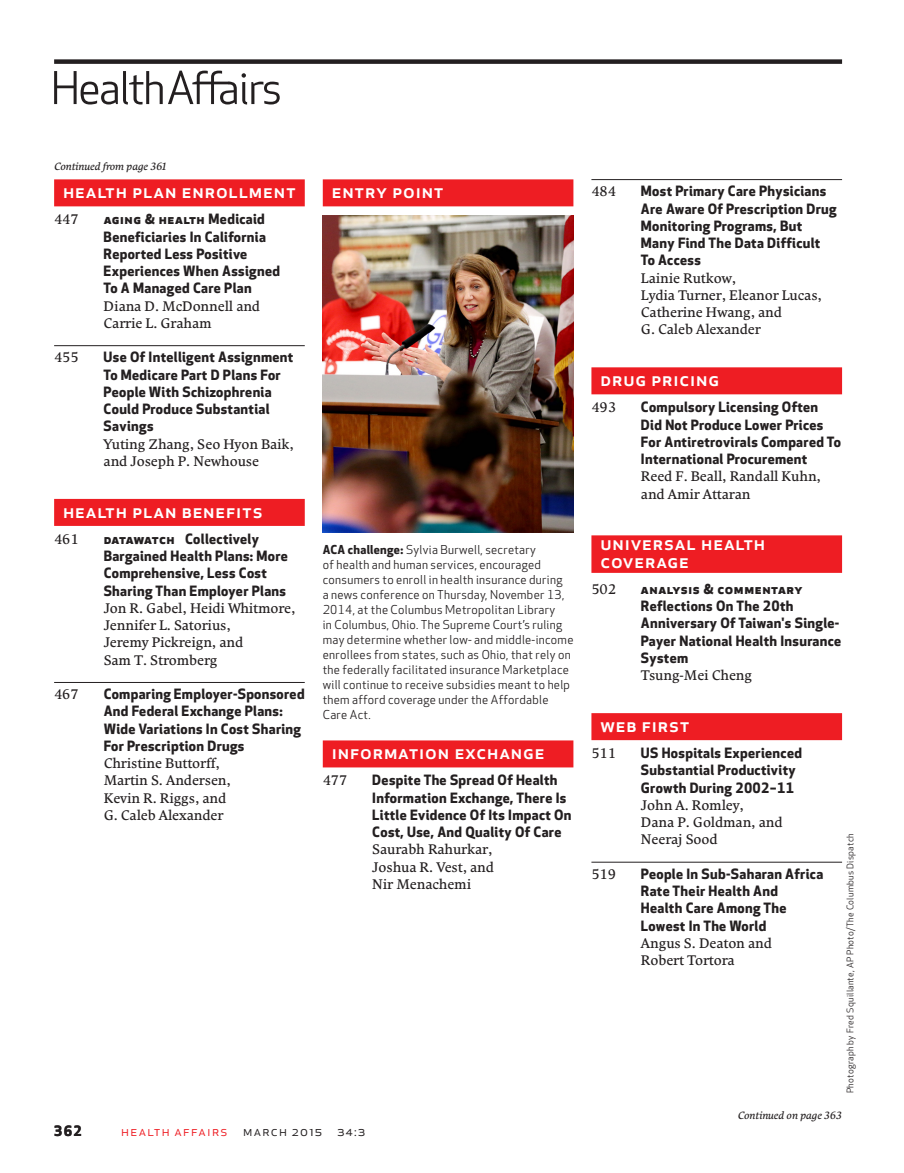
<style>
.page{position:relative;width:904px;height:1173px;background:#fff}
.page>*{position:absolute;margin:0;border:0;box-sizing:border-box;transform-origin:0 0}
.t1{font:500 19.5px/17.2px "Apex New";letter-spacing:.045em;color:#fff}
.t2{font:700 13.8px/17.2px "Apex New";letter-spacing:.025em;color:#231f20}
.t3{font:13.8px/17.2px "Comenia Serif Pro";letter-spacing:-.005em;color:#231f20}
.t4{font:13.8px "Apex New";letter-spacing:.095em;color:#ee1d23}
.t5{font:12px/15px "Apex New";letter-spacing:.025em;color:#231f20}
.t6{font:italic 10.5px "Comenia Serif Pro";letter-spacing:-.005em;color:#231f20}
.t7{font:9px "Apex New";letter-spacing:.03em;color:#231f20}
.s1{font-size:13.5px}
.s2{font-weight:700}
.s3{color:#231f20}
</style>
<div class="page">
<div style="left:54px;top:59px;width:788px;height:5px;background:#231f20"></div>
<svg style="left:54px;top:71px;width:226px;height:33px"></svg>
<div style="left:54px;top:179px;width:251px;height:27px;background:#ee1d23"></div>
<hr style="left:54px;top:345px;width:251px;height:1px;background:#231f20">
<div style="left:54px;top:499px;width:251px;height:27px;background:#ee1d23"></div>
<hr style="left:54px;top:682px;width:251px;height:1px;background:#231f20">
<div style="left:323px;top:179px;width:250px;height:27px;background:#ee1d23"></div>
<div style="left:323px;top:740px;width:250px;height:27px;background:#ee1d23"></div>
<hr style="left:591px;top:179px;width:251px;height:1px;background:#231f20">
<div style="left:591px;top:367px;width:251px;height:27px;background:#ee1d23"></div>
<div style="left:591px;top:535px;width:251px;height:38px;background:#ee1d23"></div>
<div style="left:591px;top:713px;width:251px;height:27px;background:#ee1d23"></div>
<hr style="left:591px;top:862px;width:251px;height:1px;background:#231f20">
<img style="left:323px;top:215px;width:250px;height:318px">
<p class="t6" style="left:54px;top:158px;width:114px">Continued from page 361</p>
<h1 class="t1" style="left:63px;top:182px;width:234px">health plan enrollment</h1>
<p class="t3" style="left:54px;top:211px;width:26px">447</p>
<p class="t2" style="left:104px;top:210px;width:178px">aging <span class="s1">&amp;</span> health Medicaid<br>Beneficiaries In California<br>Reported Less Positive<br>Experiences When Assigned<br>To A Managed Care Plan</p>
<p class="t3" style="left:104px;top:297px;width:158px">Diana D. McDonnell and<br>Carrie L. Graham</p>
<p class="t3" style="left:54px;top:349px;width:26px">455</p>
<p class="t2" style="left:104px;top:348px;width:191px">Use Of Intelligent Assignment<br>To Medicare Part D Plans For<br>People With Schizophrenia<br>Could Produce Substantial<br>Savings</p>
<p class="t3" style="left:104px;top:435px;width:192px">Yuting Zhang, Seo Hyon Baik, and Joseph P. Newhouse</p>
<h1 class="t1" style="left:63px;top:502px;width:201px">health plan benefits</h1>
<p class="t3" style="left:54px;top:530px;width:26px">461</p>
<p class="t2" style="left:104px;top:530px;width:186px">datawatch Collectively<br>Bargained Health Plans: More<br>Comprehensive, Less Cost<br>Sharing Than Employer Plans</p>
<p class="t3" style="left:104px;top:599px;width:193px">Jon R. Gabel, Heidi Whitmore,<br>Jennifer L. Satorius,<br>Jeremy Pickreign, and<br>Sam T. Stromberg</p>
<p class="t3" style="left:54px;top:685px;width:26px">467</p>
<p class="t2" style="left:104px;top:685px;width:202px">Comparing Employer-Sponsored<br>And Federal Exchange Plans:<br>Wide Variations In Cost Sharing<br>For Prescription Drugs</p>
<p class="t3" style="left:104px;top:754px;width:129px">Christine Buttorff,<br>Martin S. Andersen,<br>Kevin R. Riggs, and<br>G. Caleb Alexander</p>
<h1 class="t1" style="left:332px;top:182px;width:113px">entry point</h1>
<p class="t5" style="left:323px;top:543px;width:252px"><span class="s2">ACA challenge:</span> Sylvia Burwell, secretary<br>of health and human services, encouraged consumers to enroll in health insurance during<br>a news conference on Thursday, November 13, 2014, at the Columbus Metropolitan Library<br>in Columbus, Ohio. The Supreme Court’s ruling may determine whether low- and middle-income enrollees from states, such as Ohio, that rely on the federally facilitated insurance Marketplace will continue to receive subsidies meant to help them afford coverage under the Affordable Care Act.</p>
<h1 class="t1" style="left:332px;top:743px;width:214px">information exchange</h1>
<p class="t3" style="left:323px;top:772px;width:26px">477</p>
<p class="t2" style="left:372px;top:771px;width:201px">Despite The Spread Of Health<br>Information Exchange, There Is<br>Little Evidence Of Its Impact On<br>Cost, Use, And Quality Of Care</p>
<p class="t3" style="left:372px;top:841px;width:123px;text-align:justify">Saurabh Rahurkar, Joshua R. Vest, and Nir Menachemi</p>
<p class="t2" style="left:54px;top:1121px;width:29px">362</p>
<p class="t4" style="left:121px;top:1122px;width:245px">health affairs <span class="s3">march 2015 34:3</span></p>
<p class="t3" style="left:591px;top:183px;width:26px">484</p>
<p class="t2" style="left:641px;top:182px;width:197px">Most Primary Care Physicians<br>Are Aware Of Prescription Drug<br>Monitoring Programs, But<br>Many Find The Data Difficult<br>To Access</p>
<p class="t3" style="left:641px;top:269px;width:182px">Lainie Rutkow,<br>Lydia Turner, Eleanor Lucas,<br>Catherine Hwang, and<br>G. Caleb Alexander</p>
<h1 class="t1" style="left:600px;top:370px;width:120px">drug pricing</h1>
<p class="t3" style="left:591px;top:399px;width:26px">493</p>
<p class="t2" style="left:641px;top:398px;width:201px">Compulsory Licensing Often<br>Did Not Produce Lower Prices<br>For Antiretrovirals Compared To<br>International Procurement</p>
<p class="t3" style="left:641px;top:468px;width:181px">Reed F. Beall, Randall Kuhn, and Amir Attaran</p>
<h1 class="t1" style="left:600px;top:534px;width:166px">universal health coverage</h1>
<p class="t3" style="left:591px;top:580px;width:26px">502</p>
<p class="t2" style="left:641px;top:580px;width:202px">analysis <span class="s1">&amp;</span> commentary<br>Reflections On The 20th<br>Anniversary Of Taiwan's Single-<br>Payer National Health Insurance<br>System</p>
<p class="t3" style="left:641px;top:666px;width:113px">Tsung-Mei Cheng</p>
<h1 class="t1" style="left:600px;top:716px;width:91px">web first</h1>
<p class="t3" style="left:591px;top:744px;width:26px">511</p>
<p class="t2" style="left:641px;top:744px;width:163px">US Hospitals Experienced<br>Substantial Productivity<br>Growth During 2002–11</p>
<p class="t3" style="left:641px;top:796px;width:143px">John A. Romley,<br>Dana P. Goldman, and<br>Neeraj Sood</p>
<p class="t3" style="left:591px;top:865px;width:26px">519</p>
<p class="t2" style="left:641px;top:864px;width:184px">People In Sub-Saharan Africa<br>Rate Their Health And<br>Health Care Among The<br>Lowest In The World</p>
<p class="t3" style="left:641px;top:934px;width:132px">Angus S. Deaton and<br>Robert Tortora</p>
<p class="t7" style="left:844px;top:1093px;width:261px;rotate:-90deg">Photograph by Fred Squillante, AP Photo/The Columbus Dispatch</p>
<p class="t6" style="left:737px;top:1107px;width:106px">Continued on page 363</p>
</div>
